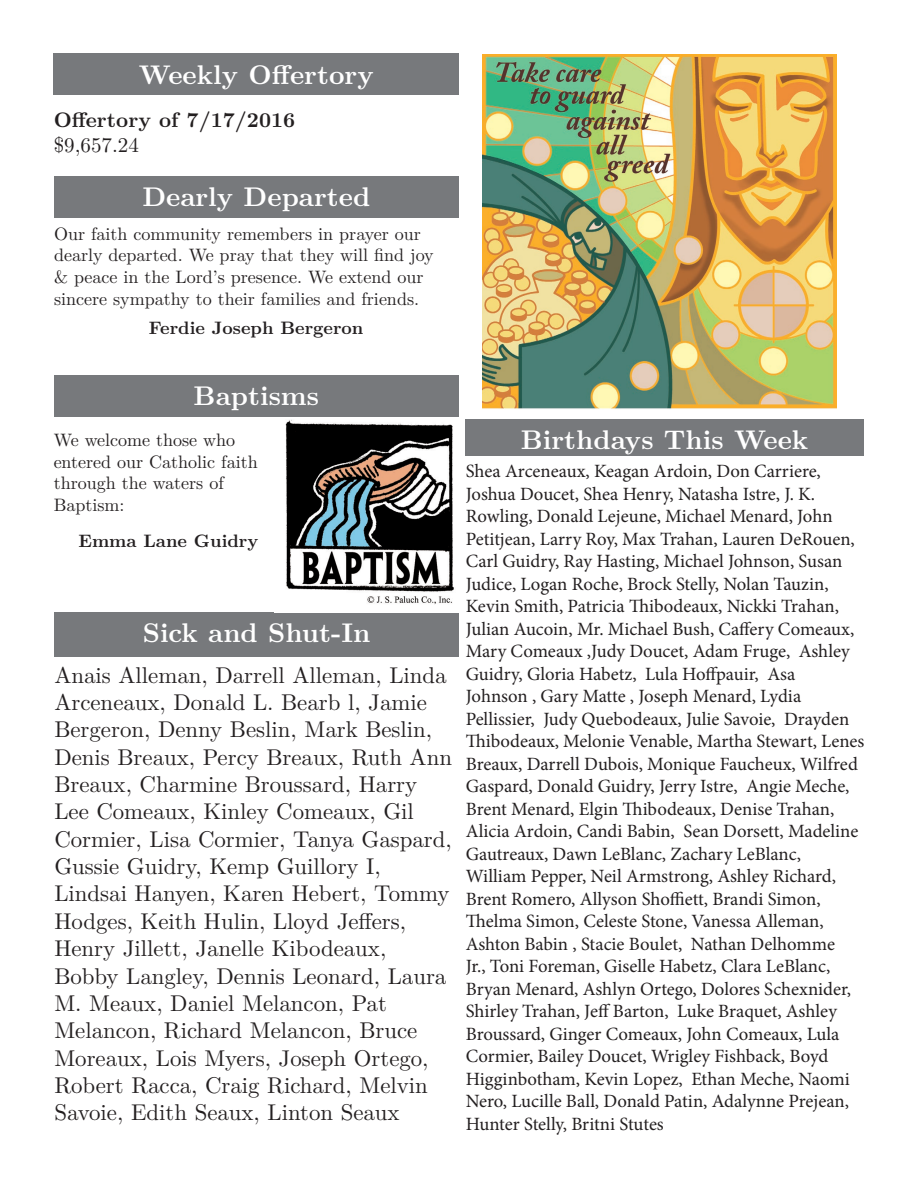
<style>
.page{position:relative;width:918px;height:1188px;background:#fff}
.page>*{position:absolute;margin:0;border:0;box-sizing:border-box;transform-origin:0 0}
.t1{font:700 27px "LM Roman 10";color:#fff}
.t2{font:22.8px/27.3px "LM Roman 10";color:#231f20}
.t3{font:700 21px "LM Roman 10";color:#231f20}
.t4{font:21px "LM Roman 10";color:#231f20}
.t5{font:18.75px/22.5px "Minion Pro";color:#231f20}
.t6{font:18px/21.6px "LM Roman 10";color:#231f20}
.t7{font:700 18px "LM Roman 10";color:#231f20}
</style>
<div class="page">
<div style="left:465px;top:419px;width:399px;height:37px;background:#77797c"></div>
<div style="left:54px;top:612px;width:405px;height:45px;background:#77797c"></div>
<div style="left:54px;top:54px;width:405px;height:41px;background:#77797c"></div>
<div style="left:54px;top:375px;width:405px;height:41px;background:#77797c"></div>
<img style="left:285px;top:420px;width:169px;height:185px">
<div style="left:54px;top:176px;width:405px;height:41px;background:#77797c"></div>
<img style="left:483px;top:54px;width:353px;height:355px">
<h1 class="t1" style="left:139px;top:53px;width:236px">Weekly Offertory</h1>
<p class="t3" style="left:54px;top:103px;width:243px">Offertory of 7/17/2016</p>
<p class="t4" style="left:54px;top:129px;width:87px">$9,657.24</p>
<h1 class="t1" style="left:142px;top:176px;width:230px">Dearly Departed</h1>
<p class="t6" style="left:54px;top:221px;width:381px">Our faith community remembers in prayer our dearly departed. We pray that they will find joy &amp; peace in the Lord’s presence. We extend our sincere sympathy to their families and friends.</p>
<p class="t7" style="left:149px;top:314px;width:216px">Ferdie Joseph Bergeron</p>
<h1 class="t1" style="left:194px;top:375px;width:127px">Baptisms</h1>
<p class="t6" style="left:54px;top:428px;width:206px">We welcome those who entered our Catholic faith through the waters of<br>Baptism:</p>
<p class="t7" style="left:78px;top:527px;width:181px">Emma Lane Guidry</p>
<h1 class="t1" style="left:143px;top:612px;width:229px">Sick and Shut-In</h1>
<p class="t2" style="left:54px;top:659px;width:399px">Anais Alleman, Darrell Alleman, Linda Arceneaux, Donald L. Bearb l, Jamie Bergeron, Denny Beslin, Mark Beslin, Denis Breaux, Percy Breaux, Ruth Ann Breaux, Charmine Broussard, Harry Lee Comeaux, Kinley Comeaux, Gil Cormier, Lisa Cormier, Tanya Gaspard, Gussie Guidry, Kemp Guillory I, Lindsai Hanyen, Karen Hebert, Tommy Hodges, Keith Hulin, Lloyd Jeffers, Henry Jillett, Janelle Kibodeaux, Bobby Langley, Dennis Leonard, Laura M. Meaux, Daniel Melancon, Pat Melancon, Richard Melancon, Bruce Moreaux, Lois Myers, Joseph Ortego, Robert Racca, Craig Richard, Melvin Savoie, Edith Seaux, Linton Seaux</p>
<h1 class="t1" style="left:521px;top:419px;width:289px">Birthdays This Week</h1>
<p class="t5" style="left:466px;top:460px;width:400px">Shea Arceneaux, Keagan Ardoin, Don Carriere, Joshua Doucet, Shea Henry, Natasha Istre, J. K.<br>Rowling, Donald Lejeune, Michael Menard, John Petitjean, Larry Roy, Max Trahan, Lauren DeRouen, Carl Guidry, Ray Hasting, Michael Johnson, Susan Judice, Logan Roche, Brock Stelly, Nolan Tauzin, Kevin Smith, Patricia Thibodeaux, Nickki Trahan, Julian Aucoin, Mr. Michael Bush, Caffery Comeaux, Mary Comeaux ,Judy Doucet, Adam Fruge, Ashley Guidry, Gloria Habetz, Lula Hoffpauir, Asa<br>Johnson , Gary Matte , Joseph Menard, Lydia Pellissier, Judy Quebodeaux, Julie Savoie, Drayden Thibodeaux, Melonie Venable, Martha Stewart, Lenes Breaux, Darrell Dubois, Monique Faucheux, Wilfred Gaspard, Donald Guidry, Jerry Istre, Angie Meche, Brent Menard, Elgin Thibodeaux, Denise Trahan, Alicia Ardoin, Candi Babin, Sean Dorsett, Madeline Gautreaux, Dawn LeBlanc, Zachary LeBlanc, William Pepper, Neil Armstrong, Ashley Richard, Brent Romero, Allyson Shoffiett, Brandi Simon, Thelma Simon, Celeste Stone, Vanessa Alleman, Ashton Babin , Stacie Boulet, Nathan Delhomme<br>Jr., Toni Foreman, Giselle Habetz, Clara LeBlanc, Bryan Menard, Ashlyn Ortego, Dolores Schexnider, Shirley Trahan, Jeff Barton, Luke Braquet, Ashley Broussard, Ginger Comeaux, John Comeaux, Lula Cormier, Bailey Doucet, Wrigley Fishback, Boyd Higginbotham, Kevin Lopez, Ethan Meche, Naomi Nero, Lucille Ball, Donald Patin, Adalynne Prejean, Hunter Stelly, Britni Stutes</p>
</div>
